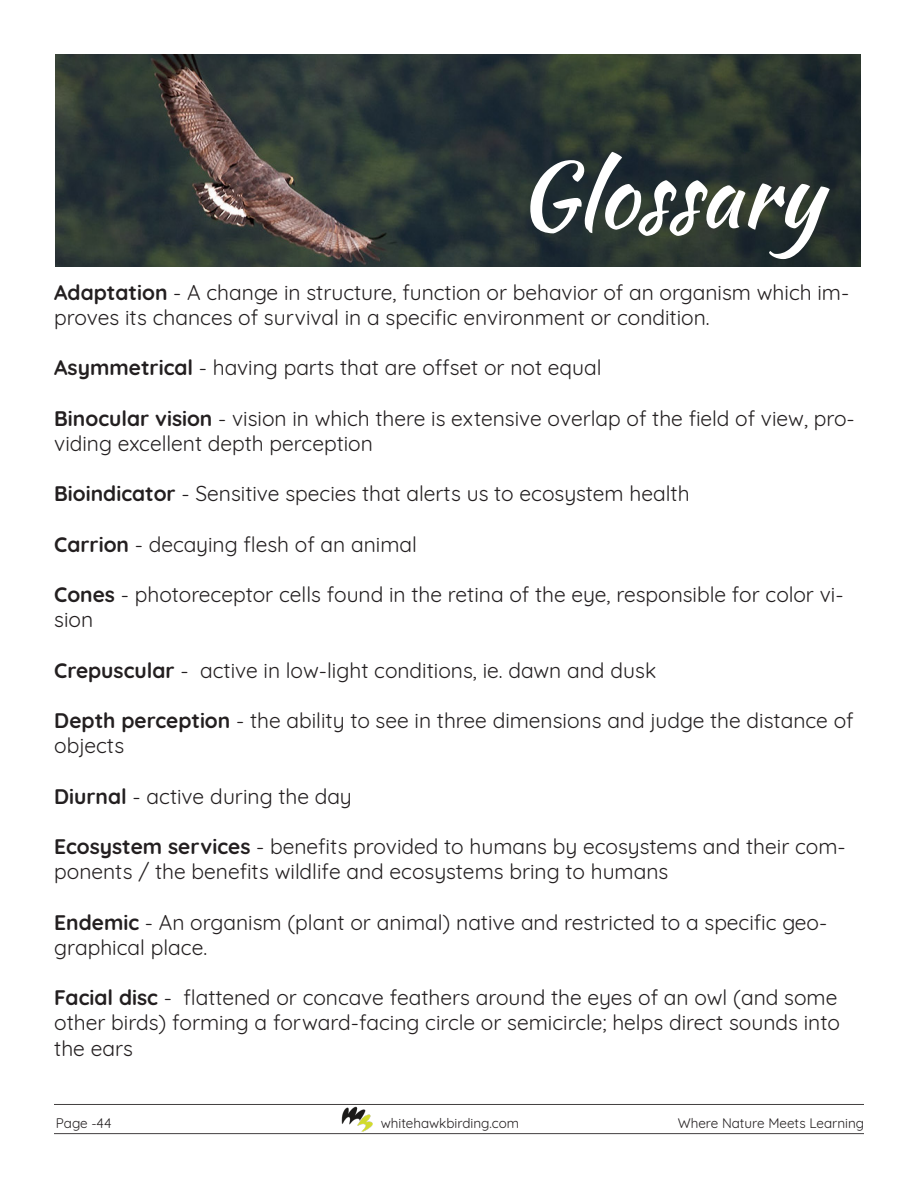
<style>
.page{position:relative;width:918px;height:1188px;background:#fff}
.page>*{position:absolute;margin:0;border:0;box-sizing:border-box;transform-origin:0 0}
.t1{font:90px "Kaushan Script";color:#fff}
.t2{font:21px/25.2px "Quicksand";color:#231f20}
.t3{font:13.5px "Quicksand";color:#231f20}
.s1{font-weight:700}
</style>
<div class="page">
<hr style="left:54px;top:1104px;width:810px;height:1px;background:#231f20">
<hr style="left:54px;top:1133px;width:810px;height:1px;background:#231f20">
<img style="left:341px;top:1104px;width:31px;height:30px">
<img style="left:55px;top:54px;width:806px;height:213px">
<p class="t1" style="left:518px;top:129px;width:305px">Glossary</p>
<p class="t2" style="left:54px;top:277px;width:797px"><span class="s1">Adaptation</span> - A change in structure, function or behavior of an organism which im&shy;proves its chances of survival in a specific environment or condition.</p>
<p class="t2" style="left:54px;top:353px;width:549px"><span class="s1">Asymmetrical</span> - having parts that are offset or not equal</p>
<p class="t2" style="left:54px;top:403px;width:802px"><span class="s1">Binocular vision</span> - vision in which there is extensive overlap of the field of view, pro&shy;viding excellent depth perception</p>
<p class="t2" style="left:54px;top:479px;width:637px"><span class="s1">Bioindicator</span> - Sensitive species that alerts us to ecosystem health</p>
<p class="t2" style="left:54px;top:529px;width:364px"><span class="s1">Carrion</span> - decaying flesh of an animal</p>
<p class="t2" style="left:54px;top:580px;width:791px"><span class="s1">Cones</span> - photoreceptor cells found in the retina of the eye, responsible for color vi&shy;sion</p>
<p class="t2" style="left:54px;top:655px;width:604px"><span class="s1">Crepuscular</span> - active in low-light conditions, ie. dawn and dusk</p>
<p class="t2" style="left:54px;top:706px;width:801px"><span class="s1">Depth perception</span> - the ability to see in three dimensions and judge the distance of objects</p>
<p class="t2" style="left:54px;top:781px;width:299px"><span class="s1">Diurnal</span> - active during the day</p>
<p class="t2" style="left:54px;top:832px;width:793px"><span class="s1">Ecosystem services</span> - benefits provided to humans by ecosystems and their com&shy;ponents / the benefits wildlife and ecosystems bring to humans</p>
<p class="t2" style="left:54px;top:907px;width:775px"><span class="s1">Endemic</span> - An organism (plant or animal) native and restricted to a specific geo&shy;graphical place.</p>
<p class="t2" style="left:54px;top:983px;width:787px;text-align:justify"><span class="s1">Facial disc</span> - flattened or concave feathers around the eyes of an owl (and some other birds) forming a forward-facing circle or semicircle; helps direct sounds into the ears</p>
<p class="t3" style="left:56px;top:1113px;width:57px">Page -44</p>
<p class="t3" style="left:381px;top:1113px;width:140px">whitehawkbirding.com</p>
<p class="t3" style="left:678px;top:1113px;width:188px">Where Nature Meets Learning</p>
</div>
